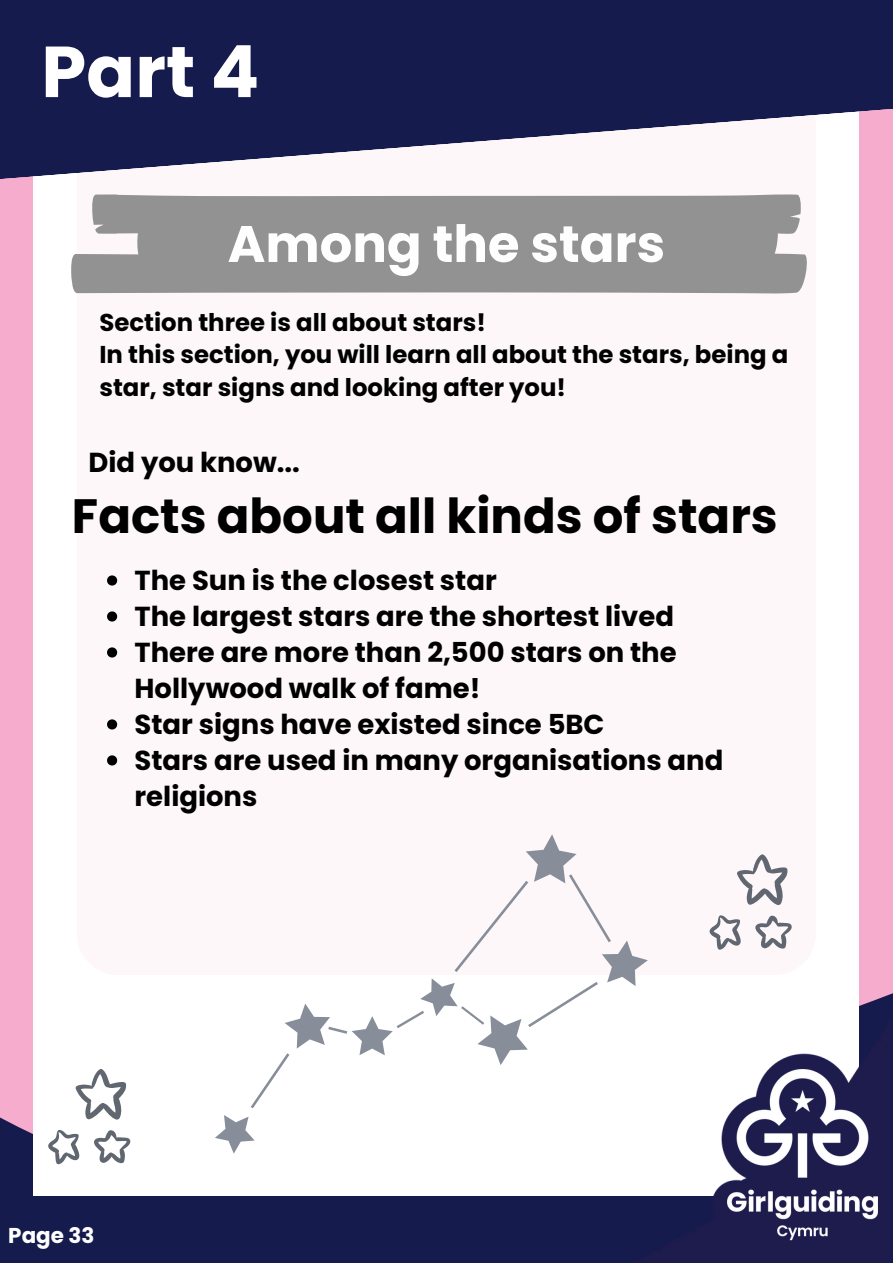
<style>
.page{position:relative;width:893px;height:1264px;background:#fff}
.page>*{position:absolute;margin:0;border:0;box-sizing:border-box;transform-origin:0 0}
.t1{font:700 72px "Poppins";color:#fff}
.t2{font:700 51.3px "Poppins";color:#fefefe}
.t3{font:700 48.15px "Poppins";color:#000}
.t4{font:700 27.45px/36px "Poppins";color:#000}
.t5{font:700 24.3px/32.5px "Poppins";color:#000}
.t6{font:700 21.45px "Poppins";color:#fefefe}
</style>
<div class="page">
<div style="left:0;top:0;width:892px;height:1262px;background:#f6adcd"></div>
<svg style="left:0;top:993px;width:892px;height:269px;background:#2d2b5c"></svg>
<div style="left:33px;top:0;width:826px;height:1195px;background:#fdf7fa"></div>
<svg style="left:0;top:0;width:892px;height:179px;fill:#161b4e"></svg>
<svg style="left:71px;top:194px;width:736px;height:100px;background:#9a9999"></svg>
<svg style="left:737px;top:854px;width:51px;height:51px"></svg>
<svg style="left:709px;top:915px;width:32px;height:34px"></svg>
<svg style="left:755px;top:915px;width:37px;height:33px"></svg>
<svg style="left:75px;top:1069px;width:52px;height:50px"></svg>
<svg style="left:48px;top:1130px;width:32px;height:34px"></svg>
<svg style="left:94px;top:1130px;width:37px;height:33px"></svg>
<svg style="left:107px;top:575px;width:10px;height:10px"></svg>
<svg style="left:107px;top:611px;width:10px;height:10px"></svg>
<svg style="left:107px;top:647px;width:10px;height:10px"></svg>
<svg style="left:107px;top:719px;width:10px;height:10px"></svg>
<svg style="left:107px;top:755px;width:10px;height:10px"></svg>
<svg style="left:215px;top:1115px;width:39px;height:38px"></svg>
<svg style="left:251px;top:834px;width:396px;height:274px"></svg>
<img style="left:631px;top:1017px;width:259px;height:245px">
<img style="left:727px;top:1069px;width:150px;height:192px">
<p class="t1" style="left:41px;top:21px;width:219px">Part 4</p>
<p class="t2" style="left:227px;top:208px;width:439px">Among the stars</p>
<p class="t5" style="left:99px;top:306px;width:388px">Section three is all about stars!</p>
<p class="t5" style="left:99px;top:338px;width:690px">In this section, you will learn all about the stars, being a star, star signs and looking after you!</p>
<p class="t4" style="left:88px;top:444px;width:213px">Did you know...</p>
<p class="t3" style="left:72px;top:482px;width:707px">Facts about all kinds of stars</p>
<p class="t4" style="left:135px;top:562px;width:364px">The Sun is the closest star</p>
<p class="t4" style="left:135px;top:598px;width:541px">The largest stars are the shortest lived</p>
<p class="t4" style="left:135px;top:634px;width:543px">There are more than 2,500 stars on the<br>Hollywood walk of fame!</p>
<p class="t4" style="left:135px;top:706px;width:471px">Star signs have existed since 5BC</p>
<p class="t4" style="left:135px;top:742px;width:590px">Stars are used in many organisations and religions</p>
<p class="t6" style="left:8px;top:1220px;width:88px">Page 33</p>
</div>
